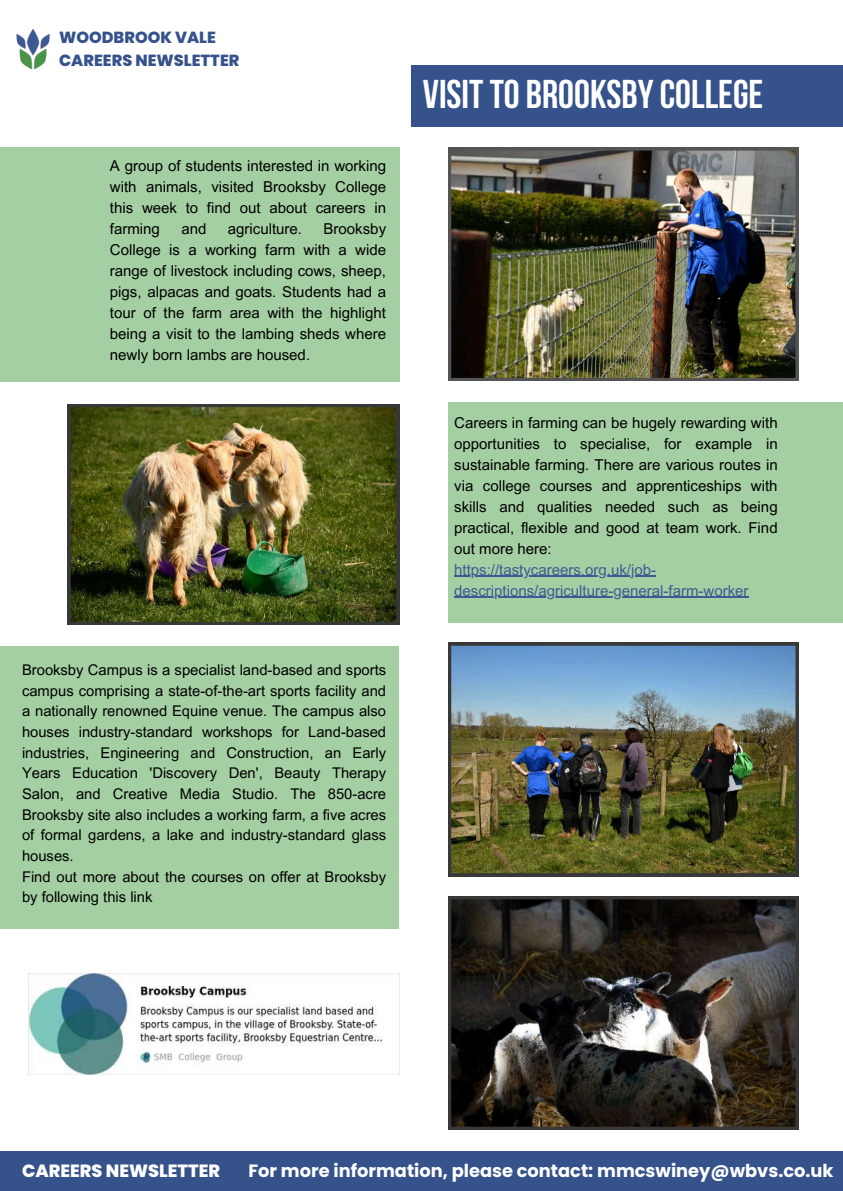
<style>
.page{position:relative;width:843px;height:1191px;background:#fff}
.page>*{position:absolute;margin:0;border:0;box-sizing:border-box;transform-origin:0 0}
.t1{font:700 40px "Bebas Neue";color:#fff}
.t2{font:700 17.8px "Poppins";color:#fff}
.t3{font:800 17.7px "Poppins";color:#fff}
.t4{font:800 16.1px/22.2px "Poppins";color:#36528b}
.t5{font:15px/21px "Arial MT Pro";color:#000;text-align:justify}
.t6{font:15px/21px "Arial MT Pro";color:#3e5a95}
.t7{font:14.8px/20.6px "Arial MT Pro";color:#000}
</style>
<div class="page">
<div style="left:0;top:1151px;width:842px;height:39px;background:#36528b"></div>
<img style="left:17px;top:29px;width:33px;height:41px">
<div style="left:411px;top:66px;width:431px;height:61px;background:#36528b"></div>
<div style="left:0;top:147px;width:399px;height:235px;background:#a4cfa2"></div>
<div style="left:0;top:645px;width:399px;height:283px;background:#a4cfa2"></div>
<img style="left:448px;top:147px;width:350px;height:234px">
<div style="left:448px;top:402px;width:394px;height:220px;background:#a4cfa2"></div>
<img style="left:68px;top:404px;width:331px;height:220px">
<img style="left:28px;top:973px;width:371px;height:100px">
<img style="left:448px;top:642px;width:350px;height:234px">
<svg style="left:448px;top:896px;width:350px;height:233px;background:#34302b"></svg>
<hr style="left:454px;top:575px;width:201px;height:2px;background:#3e5a95">
<hr style="left:454px;top:596px;width:294px;height:2px;background:#3e5a95">
<p class="t4" style="left:59px;top:27px;width:182px">WOODBROOK VALE<br>CAREERS NEWSLETTER</p>
<p class="t5" style="left:110px;top:157px;width:277px">A group of students interested in working with animals, visited Brooksby College this week to find out about careers in farming</p>
<p class="t5" style="left:110px;top:220px;width:277px;text-indent:213px">Brooksby College is a working farm with a wide range of livestock including cows, sheep, pigs, alpacas and goats. Students had a tour of the farm area with the highlight being a visit to the lambing sheds where newly born lambs are housed.</p>
<p class="t5" style="left:181px;top:220px;width:27px">and</p>
<p class="t5" style="left:228px;top:220px;width:76px">agriculture.</p>
<p class="t7" style="left:22px;top:661px;width:365px">Brooksby Campus is a specialist land-based and sports campus comprising a state-of-the-art sports facility and a nationally renowned Equine venue. The campus also houses industry-standard workshops for Land-based industries, Engineering and Construction, an Early Years Education 'Discovery Den', Beauty Therapy Salon, and Creative Media Studio. The 850-acre Brooksby site also includes a working farm, a five acres of formal gardens, a lake and industry-standard glass houses.<br>Find out more about the courses on offer at Brooksby by following this link</p>
<h1 class="t1" style="left:423px;top:78px;width:342px">VISITTO BROOKSBYCOLLEGE</h1>
<p class="t5" style="left:454px;top:413px;width:325px">Careers in farming can be hugely rewarding with opportunities to specialise, for example in sustainable farming. There are various routes in via college courses and apprenticeships with skills and qualities needed such as being practical, flexible and good at team work. Find out more here:</p>
<p class="t6" style="left:454px;top:560px;width:296px">https://tastycareers.org.uk/job&shy;descriptions/agriculture-general-farm-worker</p>
<p class="t3" style="left:22px;top:1157px;width:200px">CAREERS NEWSLETTER</p>
<p class="t2" style="left:248px;top:1157px;width:586px">For more information, please contact: mmcswiney@wbvs.co.uk</p>
</div>
